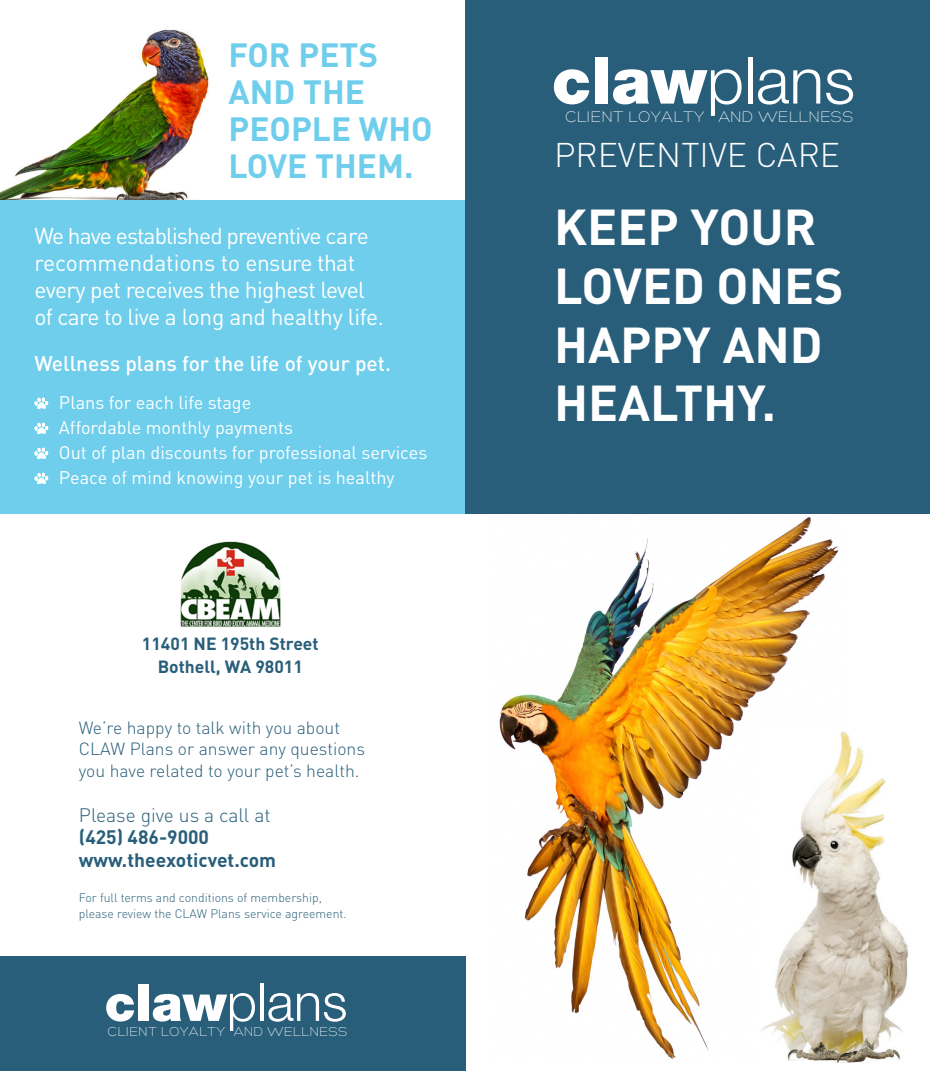
<style>
.page{position:relative;width:930px;height:1071px;background:#fff}
.page>*{position:absolute;margin:0;border:0;box-sizing:border-box;transform-origin:0 0}
.t1{font:300 64.4px "Helvetica Neue LT Pro";color:#fff}
.t2{font:300 52.5px "Helvetica Neue LT Pro";color:#fff}
.t3{font:700 49.88px/58.8px "DIN";color:#fff}
.t4{font:300 33.77px "DIN";color:#fff}
.t5{font:700 33.25px/36.8px "DIN";color:#6eceeb}
.t6{font:22.75px/27.1px "DIN";letter-spacing:-.025em;color:#fff}
.t7{font:500 21px "DIN";color:#fff}
.t8{font:700 19.25px "DIN";color:#285e7a}
.t9{font:300 19.25px "DIN";color:#285e7a}
.t10{font:18.03px "DIN";color:#fff}
.t11{font:300 17.5px/21.7px "DIN";color:#285e7a}
.Body_text{font:700 17.5px "DIN";color:#285e7a}
.t12{font:300 16.62px "Hero";letter-spacing:.015em;color:#fff}
.t13{font:300 14px "Hero";letter-spacing:.015em;color:#fff}
.t14{font:300 12.25px "DIN";color:#285e7a}
.s1{font-weight:900;font-size:50.75px}
.s2{font-weight:900}
</style>
<div class="page">
<img style="left:0;top:29px;width:209px;height:171px">
<img style="left:499px;top:517px;width:340px;height:542px">
<img style="left:758px;top:730px;width:151px;height:333px">
<img style="left:180px;top:541px;width:100px;height:86px">
<div style="left:0;top:200px;width:465px;height:314px;background:#6eceeb"></div>
<div style="left:0;top:956px;width:466px;height:115px;background:#285e7a"></div>
<svg style="left:34px;top:397px;width:14px;height:12px"></svg>
<svg style="left:34px;top:422px;width:14px;height:12px"></svg>
<svg style="left:34px;top:447px;width:14px;height:12px"></svg>
<svg style="left:34px;top:473px;width:14px;height:11px"></svg>
<div style="left:466px;top:0;width:463px;height:514px;background:#285e7a"></div>
<p class="t5" style="left:228px;top:36px;width:205px">FOR PETS<br>AND THE<br>PEOPLE WHO<br>LOVE THEM.</p>
<p class="t6" style="left:34px;top:222px;width:351px">We have established preventive care recommendations to ensure that every pet receives the highest level of care to live a long and healthy life.</p>
<p class="t7" style="left:34px;top:350px;width:358px">Wellness plans for the life of your pet.</p>
<p class="t10" style="left:59px;top:391px;width:194px">Plans for each life stage</p>
<p class="t10" style="left:59px;top:416px;width:235px">Affordable monthly payments</p>
<p class="t10" style="left:59px;top:441px;width:370px">Out of plan discounts for professional services</p>
<p class="t10" style="left:59px;top:466px;width:337px">Peace of mind knowing your pet is healthy</p>
<p class="Body_text" style="left:142px;top:632px;width:178px">11401 NE 195th Street</p>
<p class="Body_text" style="left:158px;top:655px;width:147px">Bothell, WA 98011</p>
<p class="t11" style="left:79px;top:716px;width:287px">We’re happy to talk with you about<br>CLAW Plans or answer any questions you have related to your pet’s health.</p>
<p class="t9" style="left:79px;top:803px;width:193px">Please give us a call at</p>
<p class="t8" style="left:79px;top:825px;width:132px">(425) 486-9000</p>
<p class="t8" style="left:79px;top:848px;width:199px">www.theexoticvet.com</p>
<p class="t14" style="left:79px;top:890px;width:244px">For full terms and conditions of membership,</p>
<p class="t14" style="left:79px;top:907px;width:269px">please review the CLAW Plans service agreement.</p>
<p class="t2" style="left:104px;top:970px;width:244px"><span class="s1">claw</span>plans</p>
<p class="t13" style="left:108px;top:1025px;width:119px">CLIENT LOYALTY</p>
<p class="t13" style="left:234px;top:1025px;width:115px">AND WELLNESS</p>
<p class="t1" style="left:551px;top:41px;width:305px"><span class="s2">claw</span>plans</p>
<p class="t12" style="left:565px;top:108px;width:141px">CLIENT LOYALTY</p>
<p class="t12" style="left:718px;top:108px;width:136px">AND WELLNESS</p>
<p class="t4" style="left:554px;top:134px;width:287px">PREVENTIVE CARE</p>
<p class="t3" style="left:554px;top:195px;width:291px">KEEP YOUR<br>LOVED ONES<br>HAPPY AND<br>HEALTHY.</p>
</div>
